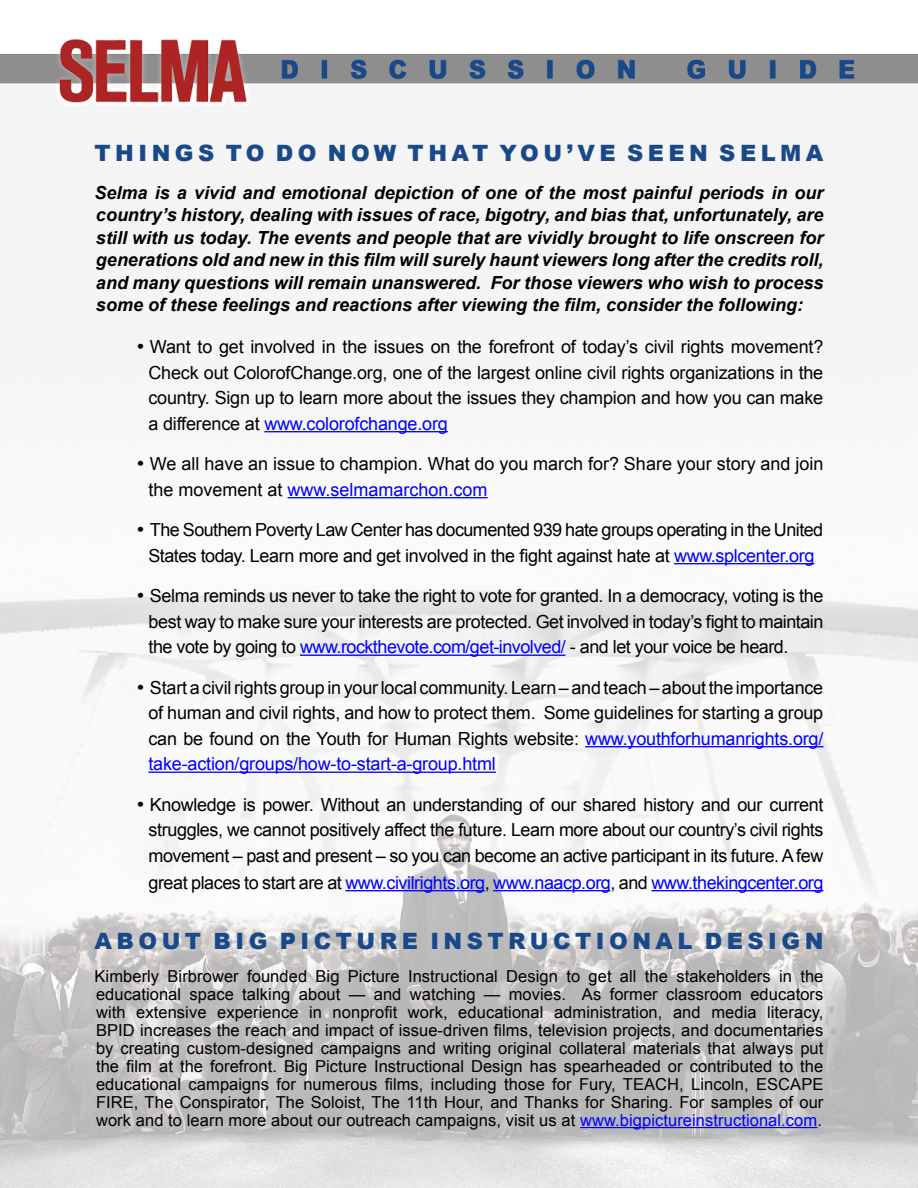
<style>
.page{position:relative;width:918px;height:1188px;background:#fff}
.page>*{position:absolute;margin:0;border:0;box-sizing:border-box;transform-origin:0 0}
.t1{font:900 22.5px "Arial";letter-spacing:.2em;color:#1a4989}
.t2{font:18px/25.5px "Arial";letter-spacing:-.02em;color:#000;text-align:justify}
.t3{font:italic 700 18px/22.5px "Arial";color:#000;text-align:justify}
.t4{font:18px/25.5px "Arial";color:#000}
.t5{font:16.5px/18px "Arial";letter-spacing:.005em;color:#000;text-align:justify}
.s1{color:#00f}
</style>
<div class="page">
<img style="left:0;top:39px;width:918px;height:1149px">
<hr style="left:264px;top:431px;width:184px;height:1px;background:#00f">
<hr style="left:288px;top:497px;width:200px;height:1px;background:#00f">
<hr style="left:674px;top:563px;width:140px;height:1px;background:#00f">
<hr style="left:300px;top:655px;width:266px;height:1px;background:#00f">
<hr style="left:585px;top:746px;width:238px;height:1px;background:#00f">
<hr style="left:148px;top:772px;width:348px;height:1px;background:#00f">
<hr style="left:345px;top:890px;width:140px;height:1px;background:#00f">
<hr style="left:493px;top:890px;width:117px;height:1px;background:#00f">
<hr style="left:651px;top:890px;width:172px;height:1px;background:#00f">
<hr style="left:580px;top:1127px;width:237px;height:1px;background:#00f">
<p class="t1" style="left:94px;top:137px;width:731px">THINGS TO D O N OW THAT YOU’VE SEEN SELMA</p>
<p class="t3" style="left:94px;top:182px;width:732px">Selma is a vivid and emotional depiction of one of the most painful periods in our country’s history, dealing with issues of race, bigotry, and bias that, unfortunately, are still with us today. The events and people that are vividly brought to life onscreen for generations old and new in this film will surely haunt viewers long after the credits roll, and many questions will remain unanswered. For those viewers who wish to process some of these feelings and reactions after viewing the film, consider the following:</p>
<p class="t2" style="left:148px;top:334px;width:676px;text-indent:-12px">• Want to get involved in the issues on the forefront of today’s civil rights movement?<br>Check out ColorofChange.org, one of the largest online civil rights organizations in the country. Sign up to learn more about the issues they champion and how you can make a difference at <span class="s1">www.colorofchange.org</span></p>
<p class="t4" style="left:148px;top:451px;width:676px;text-indent:-12px">• We all have an issue to champion. What do you march for? Share your story and join the movement at <span class="s1">www.selmamarchon.com</span></p>
<p class="t2" style="left:136px;top:517px;width:688px;text-align:center">• The Southern Poverty Law Center has documented 939 hate groups operating in the United<br>States today. Learn more and get involved in the fight against hate at <span class="s1">www.splcenter.org</span></p>
<p class="t2" style="left:148px;top:583px;width:676px;text-indent:-12px">• Selma reminds us never to take the right to vote for granted. In a democracy, voting is the best way to make sure your interests are protected. Get involved in today’s fight to maintain the vote by going to <span class="s1">www.rockthevote.com/get-involved/</span> - and let your voice be heard.</p>
<p class="t2" style="left:148px;top:675px;width:676px;text-indent:-12px">• Start a civil rights group in your local community. Learn – and teach – about the importance of human and civil rights, and how to protect them. Some guidelines for starting a group can be found on the Youth for Human Rights website: <span class="s1">www.youthforhumanrights.org/ take-action/groups/how-to-start-a-group.html</span></p>
<p class="t2" style="left:148px;top:792px;width:676px;line-height:26px;text-indent:-12px">• Knowledge is power. Without an understanding of our shared history and our current struggles, we cannot positively affect the future. Learn more about our country’s civil rights movement – past and present – so you can become an active participant in its future. A few great places to start are at <span class="s1">www.civilrights.org</span>, <span class="s1">www.naacp.org</span>, and <span class="s1">www.thekingcenter.org</span></p>
<p class="t1" style="left:94px;top:924px;width:731px">ABOUT B IG PICTURE I NSTRUCTIONAL D ESIGN</p>
<p class="t5" style="left:94px;top:967px;width:730px">Kimberly Birbrower founded Big Picture Instructional Design to get all the stakeholders in the educational space talking about — and watching — movies. As former classroom educators with extensive experience in nonprofit work, educational administration, and media literacy, BPID increases the reach and impact of issue-driven films, television projects, and documentaries by creating custom-designed campaigns and writing original collateral materials that always put the film at the forefront. Big Picture Instructional Design has spearheaded or contributed to the educational campaigns for numerous films, including those for Fury, TEACH, Lincoln, ESCAPE FIRE, The Conspirator, The Soloist, The 11th Hour, and Thanks for Sharing. For samples of our work and to learn more about our outreach campaigns, visit us at <span class="s1">www.bigpictureinstructional.com</span>.</p>
</div>
